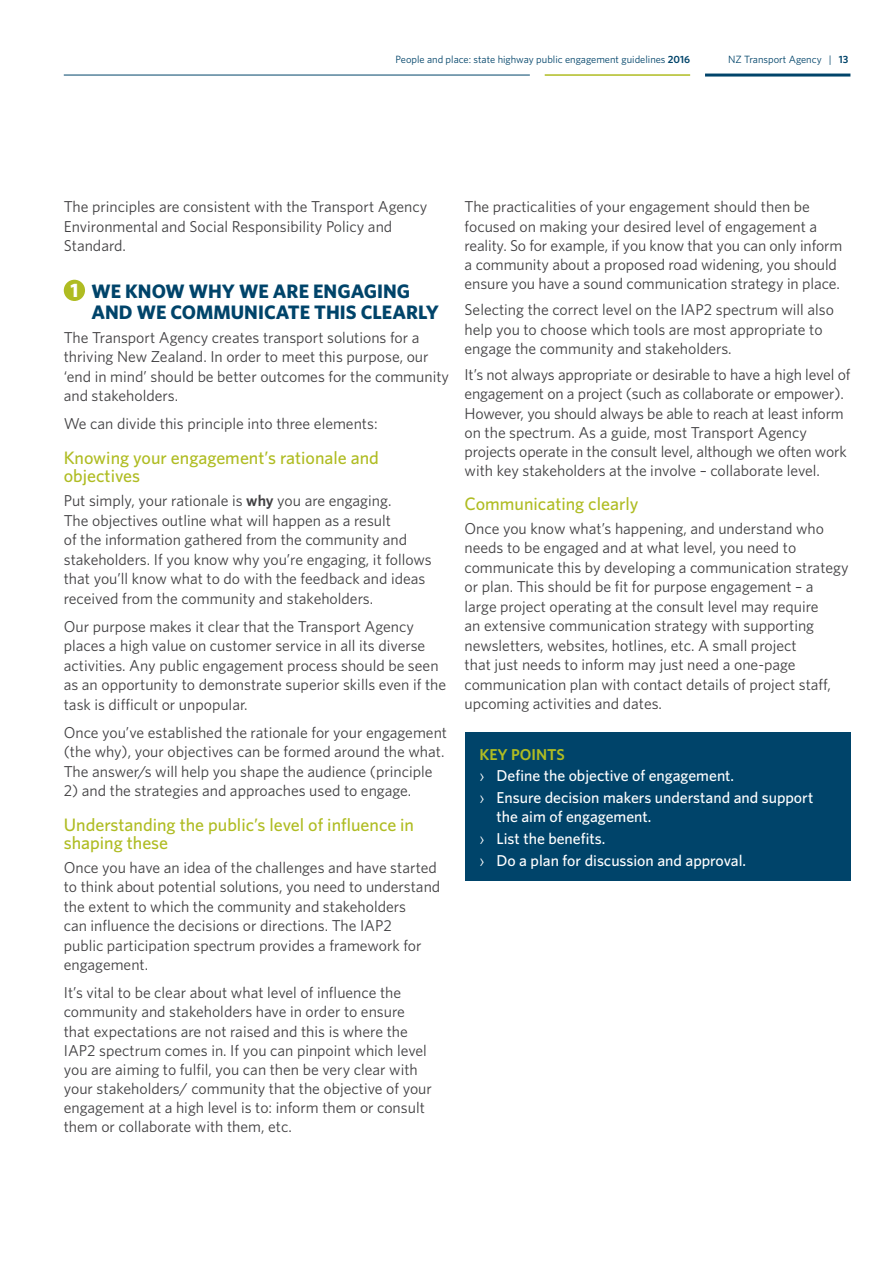
<style>
.page{position:relative;width:893px;height:1263px;background:#fff}
.page>*{position:absolute;margin:0;border:0;box-sizing:border-box;transform-origin:0 0}
.t1{font:700 19.5px/21px "Whitney";color:#00446a}
.t2{font:500 18px/18px "Whitney";color:#afbc22}
.t3{font:15.75px/19.5px "Whitney";color:#414042}
.t4{font:500 15.75px/21.6px "Whitney";color:#fff}
.t5{font:10.5px "Whitney";color:#00446a}
.s1{font-weight:600}
.s2{color:#fff}
.s3{font-weight:600;color:#afbc22}
.s4{font-weight:400}
</style>
<div class="page">
<hr style="left:705px;top:74px;width:145px;height:3px;background:#00446a">
<hr style="left:64px;top:75px;width:466px;height:1px;background:#00446a">
<hr style="left:545px;top:74px;width:145px;height:2px;background:#afbc22">
<div style="left:64px;top:280px;width:21px;height:21px;background:#afbc22;border-radius:50%"></div>
<div style="left:465px;top:732px;width:385px;height:149px;background:#00446a"></div>
<p class="t5" style="left:396px;top:52px;width:296px">People and place: state highway public engagement guidelines <span class="s1">2016</span></p>
<p class="t5" style="left:728px;top:52px;width:122px">NZ Transport Agency | <span class="s1">13</span></p>
<p class="t3" style="left:64px;top:197px;width:365px">The principles are consistent with the Transport Agency<br>Environmental and Social Responsibility Policy and<br>Standard.</p>
<p class="t1" style="left:91px;top:280px;width:349px;text-indent:-21px"><span class="s2">1</span> WE KNOW WHY WE ARE ENGAGING<br>AND WE COMMUNICATE THIS CLEARLY</p>
<p class="t3" style="left:64px;top:327px;width:387px">The Transport Agency creates transport solutions for a thriving New Zealand. In order to meet this purpose, our ‘end in mind’ should be better outcomes for the community and stakeholders.</p>
<p class="t3" style="left:64px;top:414px;width:315px">We can divide this principle into three elements:</p>
<p class="t2" style="left:64px;top:449px;width:317px">Knowing your engagement’s rationale and objectives</p>
<p class="t3" style="left:64px;top:490px;width:370px">Put simply, your rationale is <span class="s1">why</span> you are engaging.<br>The objectives outline what will happen as a result<br>of the information gathered from the community and stakeholders. If you know why you’re engaging, it follows that you’ll know what to do with the feedback and ideas received from the community and stakeholders.</p>
<p class="t3" style="left:64px;top:616px;width:384px">Our purpose makes it clear that the Transport Agency places a high value on customer service in all its diverse activities. Any public engagement process should be seen as an opportunity to demonstrate superior skills even if the task is difficult or unpopular.</p>
<p class="t3" style="left:64px;top:722px;width:385px">Once you’ve established the rationale for your engagement (the why), your objectives can be formed around the what.<br>The answer/s will help you shape the audience (principle</p>
<p class="t3" style="left:64px;top:780px;width:349px">2) and the strategies and approaches used to engage.</p>
<p class="t2" style="left:64px;top:815px;width:352px">Understanding the public’s level of influence in shaping these</p>
<p class="t3" style="left:64px;top:857px;width:378px">Once you have an idea of the challenges and have started to think about potential solutions, you need to understand the extent to which the community and stakeholders<br>can influence the decisions or directions. The IAP2<br>public participation spectrum provides a framework for engagement.</p>
<p class="t3" style="left:64px;top:983px;width:370px;line-height:19px">It’s vital to be clear about what level of influence the community and stakeholders have in order to ensure that expectations are not raised and this is where the IAP2 spectrum comes in. If you can pinpoint which level you are aiming to fulfil, you can then be very clear with your stakeholders/ community that the objective of your engagement at a high level is to: inform them or consult them or collaborate with them, etc.</p>
<p class="t3" style="left:465px;top:197px;width:379px;line-height:19px">The practicalities of your engagement should then be focused on making your desired level of engagement a reality. So for example, if you know that you can only inform a community about a proposed road widening, you should ensure you have a sound communication strategy in place.</p>
<p class="t3" style="left:465px;top:300px;width:371px;line-height:19px">Selecting the correct level on the IAP2 spectrum will also help you to choose which tools are most appropriate to engage the community and stakeholders.</p>
<p class="t3" style="left:465px;top:365px;width:387px;line-height:19px">It’s not always appropriate or desirable to have a high level of engagement on a project (such as collaborate or empower).<br>However, you should always be able to reach at least inform on the spectrum. As a guide, most Transport Agency projects operate in the consult level, although we often work with key stakeholders at the involve – collaborate level.</p>
<p class="t2" style="left:465px;top:494px;width:175px">Communicating clearly</p>
<p class="t3" style="left:465px;top:518px;width:386px">Once you know what’s happening, and understand who needs to be engaged and at what level, you need to communicate this by developing a communication strategy or plan. This should be fit for purpose engagement – a large project operating at the consult level may require<br>an extensive communication strategy with supporting newsletters, websites, hotlines, etc. A small project<br>that just needs to inform may just need a one-page communication plan with contact details of project staff, upcoming activities and dates.</p>
<p class="t4" style="left:479px;top:743px;width:335px"><span class="s3">KEY POINTS<br></span><span class="s4">›</span> Define the objective of engagement.<br><span class="s4">›</span> Ensure decision makers understand and support</p>
<p class="t4" style="left:479px;top:806px;width:268px;text-indent:17px">the aim of engagement.<br><span class="s4">›</span> List the benefits.<br><span class="s4">›</span> Do a plan for discussion and approval.</p>
</div>
